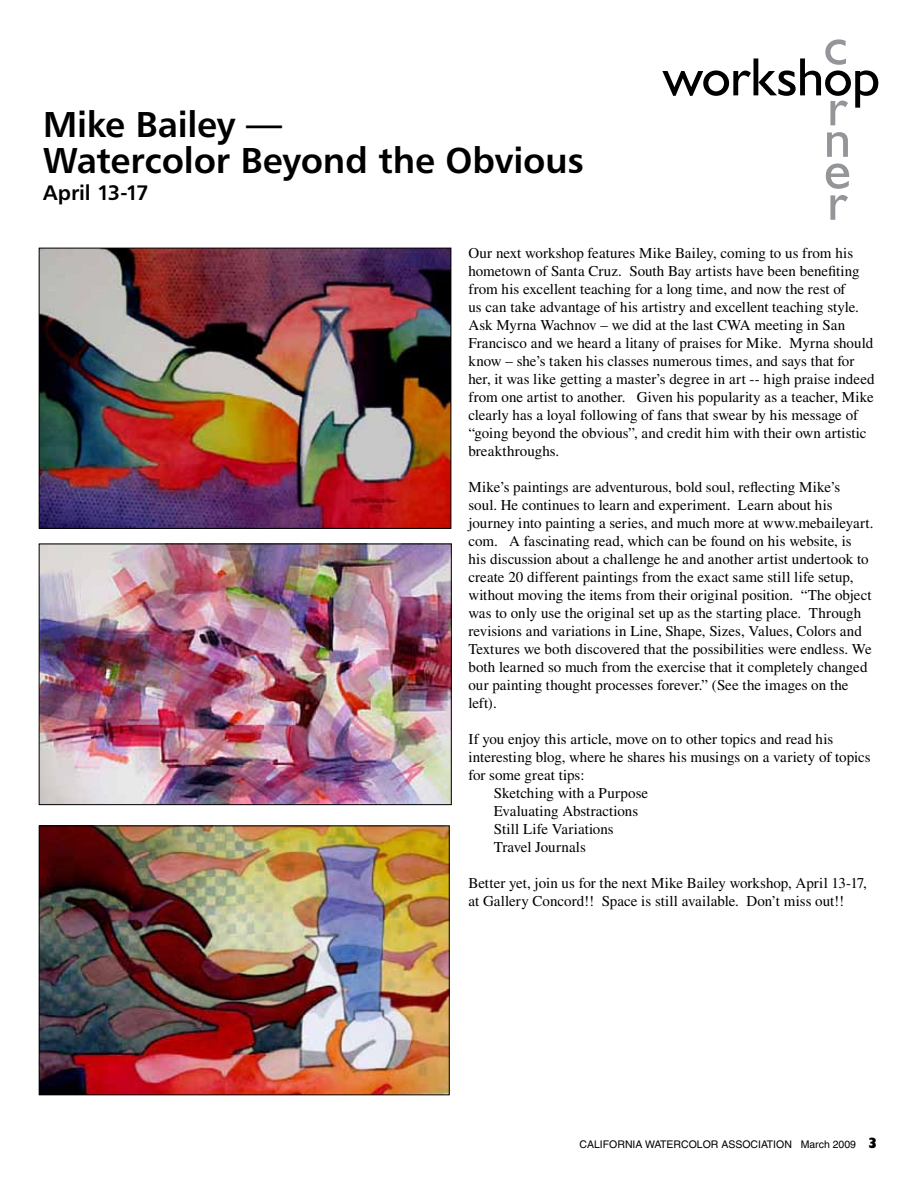
<style>
.page{position:relative;width:918px;height:1188px;background:#fff}
.page>*{position:absolute;margin:0;border:0;box-sizing:border-box;transform-origin:0 0}
.t1{font:54px "Humanist 521 BT";letter-spacing:-.005em;color:#000}
.t2{font:54px/61.1px "Humanist 521 BT";color:#939598}
.t3{font:36px/36px "Humanist 777 BT Bold B";letter-spacing:-.01em;color:#000}
.t4{font:21px "Humanist 777 BT Bold B";letter-spacing:-.005em;color:#000}
.t5{font:15px/18px "Times";color:#000}
.t6{font:10.5px "Helvetica";color:#000}
.s1{font-family:"Humanist 521 BT";font-weight:800;font-size:15px}
</style>
<div class="page">
<img style="left:41px;top:250px;width:408px;height:277px">
<div style="left:39px;top:248px;width:412px;height:281px;border:1px solid #000"></div>
<img style="left:41px;top:546px;width:409px;height:257px">
<div style="left:39px;top:544px;width:413px;height:261px;border:1px solid #000"></div>
<img style="left:41px;top:828px;width:406px;height:265px">
<div style="left:39px;top:826px;width:410px;height:269px;border:1px solid #000"></div>
<h2 class="t3" style="left:43px;top:106px;width:542px">Mike Bailey —<br>Watercolor Beyond the Obvious</h2>
<h3 class="t4" style="left:43px;top:179px;width:107px">April 13-17</h3>
<h1 class="t2" style="left:824px;top:14px;width:25px">c r</h1>
<h1 class="t2" style="left:824px;top:107px;width:28px">n</h1>
<h1 class="t2" style="left:824px;top:138px;width:28px">e</h1>
<h1 class="t2" style="left:827px;top:170px;width:22px">r</h1>
<h1 class="t1" style="left:663px;top:44px;width:219px">workshop</h1>
<p class="t5" style="left:468px;top:244px;width:408px">Our next workshop features Mike Bailey, coming to us from his hometown of Santa Cruz. South Bay artists have been benefiting from his excellent teaching for a long time, and now the rest of<br>us can take advantage of his artistry and excellent teaching style.<br>Ask Myrna Wachnov – we did at the last CWA meeting in San Francisco and we heard a litany of praises for Mike. Myrna should know – she’s taken his classes numerous times, and says that for her, it was like getting a master’s degree in art -- high praise indeed from one artist to another. Given his popularity as a teacher, Mike clearly has a loyal following of fans that swear by his message of “going beyond the obvious”, and credit him with their own artistic breakthroughs.</p>
<p class="t5" style="left:468px;top:478px;width:407px">Mike’s paintings are adventurous, bold soul, reflecting Mike’s<br>soul. He continues to learn and experiment. Learn about his journey into painting a series, and much more at www.mebaileyart. com. A fascinating read, which can be found on his website, is<br>his discussion about a challenge he and another artist undertook to create 20 different paintings from the exact same still life setup, without moving the items from their original position. “The object was to only use the original set up as the starting place. Through revisions and variations in Line, Shape, Sizes, Values, Colors and Textures we both discovered that the possibilities were endless. We both learned so much from the exercise that it completely changed our painting thought processes forever.” (See the images on the left).</p>
<p class="t5" style="left:468px;top:730px;width:366px">If you enjoy this article, move on to other topics and read his</p>
<p class="t5" style="left:468px;top:748px;width:404px">interesting blog, where he shares his musings on a variety of topics</p>
<p class="t5" style="left:468px;top:766px;width:118px">for some great tips:</p>
<p class="t5" style="left:494px;top:784px;width:156px">Sketching with a Purpose</p>
<p class="t5" style="left:494px;top:802px;width:146px">Evaluating Abstractions</p>
<p class="t5" style="left:494px;top:820px;width:121px">Still Life Variations</p>
<p class="t5" style="left:494px;top:838px;width:94px">Travel Journals</p>
<p class="t5" style="left:468px;top:874px;width:400px">Better yet, join us for the next Mike Bailey workshop, April 13-17, at Gallery Concord!! Space is still available. Don’t miss out!!</p>
<p class="t6" style="left:580px;top:1138px;width:299px">CALIFORNIA WATERCOLOR ASSOCIATION March 2009 <span class="s1">3</span></p>
</div>
